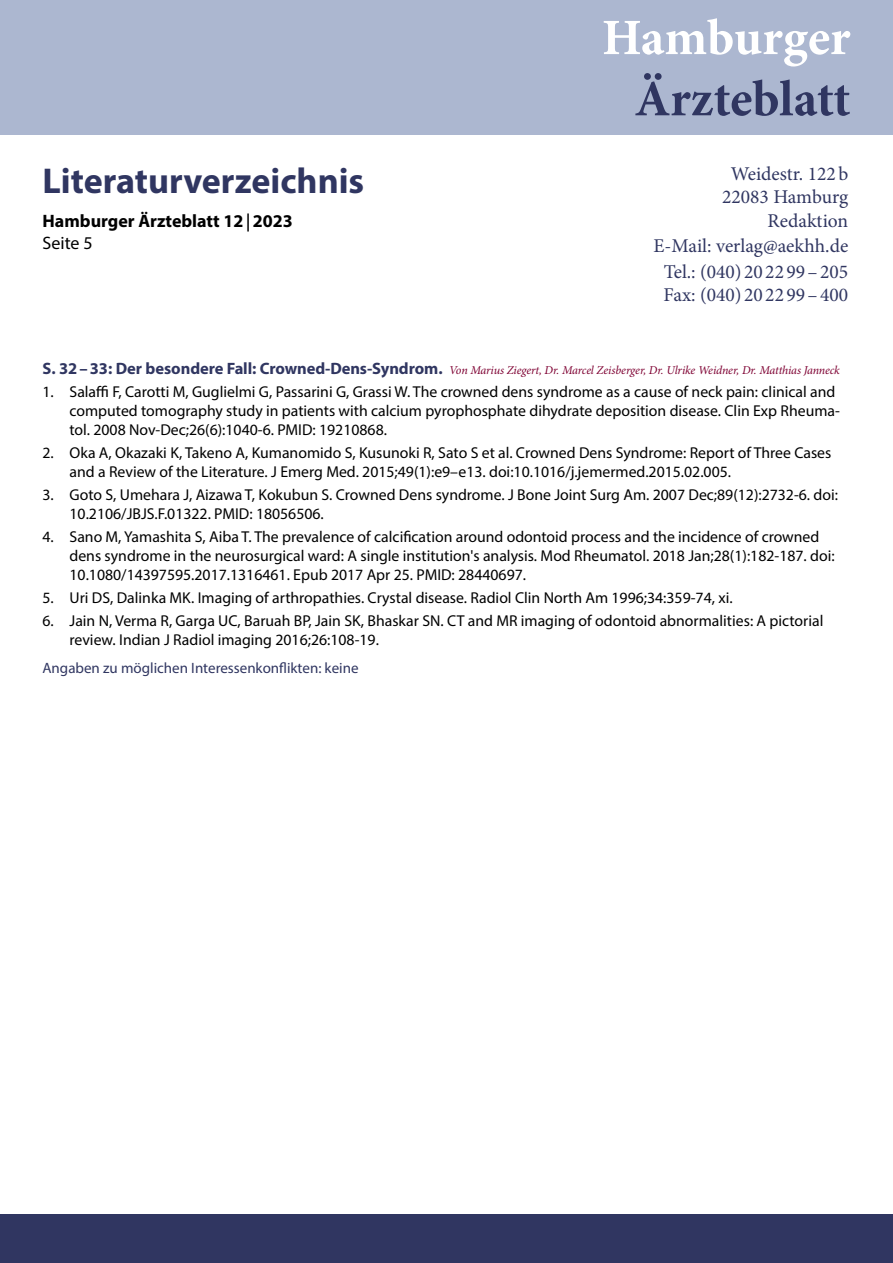
<style>
.page{position:relative;width:893px;height:1263px;background:#fff}
.page>*{position:absolute;margin:0;border:0;box-sizing:border-box;transform-origin:0 0}
.t1{font:700 51px "Minion Pro";letter-spacing:-.005em;color:#303661}
.t2{font:700 51px "Minion Pro";letter-spacing:-.005em;color:#fff}
.t3{font:700 36px "Myriad Pro";color:#303661}
.t4{font:19.5px/23.4px "Minion Pro";color:#303661;text-align:right}
.t5{font:700 18px/21.6px "Myriad Pro";color:#000}
.t6{font:15.75px/18.9px "Myriad Pro";color:#000}
.t7{font:15px "Myriad Pro";color:#303661}
.t8{font:italic 12px "Minion Pro";letter-spacing:-.01em;color:#7e0032}
.s1{font-family:"Minion Pro"}
.s2{font-weight:400}
.s3{font-family:"Myriad Pro";font-weight:700;font-style:normal;font-size:16.5px;color:#303661}
</style>
<div class="page">
<div style="left:0;top:1214px;width:893px;height:49px;background:#303661"></div>
<div style="left:0;top:0;width:893px;height:135px;background:#acb7d0"></div>
<h2 class="t3" style="left:43px;top:157px;width:323px">Literaturverzeichnis</h2>
<p class="t5" style="left:43px;top:210px;width:252px">Hamburger Ärzteblatt 12<span class="s1">|</span>2023<br><span class="s2">Seite 5</span></p>
<h1 class="t2" style="left:602px;top:2px;width:250px">Hamburger</h1>
<h1 class="t1" style="left:634px;top:63px;width:217px">Ärzteblatt</h1>
<p class="t4" style="left:722px;top:162px;width:128px">Weidestr. 122b<br>22083 Hamburg<br>Redaktion</p>
<p class="t4" style="left:653px;top:233px;width:196px;line-height:25.5px;text-align:center">E-Mail: verlag@aekhh.de<br>Tel.: (040) 20 22 99–205</p>
<p class="t4" style="left:664px;top:283px;width:186px">Fax: (040) 20 22 99–400</p>
<p class="t8" style="left:43px;top:362px;width:799px"><span class="s3">S. 32–33: Der besondere Fall: Crowned-Dens-Syndrom.</span> Von Marius Ziegert, Dr. Marcel Zeisberger, Dr. Ulrike Weidner, Dr. Matthias Janneck</p>
<p class="t6" style="left:70px;top:382px;width:772px;text-indent:-27px">1. Salaffi F, Carotti M, Guglielmi G, Passarini G, Grassi W. The crowned dens syndrome as a cause of neck pain: clinical and computed tomography study in patients with calcium pyrophosphate dihydrate deposition disease. Clin Exp Rheuma&shy;tol. 2008 Nov-Dec;26(6):1040-6. PMID: 19210868.</p>
<p class="t6" style="left:70px;top:443px;width:763px;text-indent:-27px">2. Oka A, Okazaki K, Takeno A, Kumanomido S, Kusunoki R, Sato S et al. Crowned Dens Syndrome: Report of Three Cases and a Review of the Literature. J Emerg Med. 2015;49(1):e9–e13. doi:10.1016/j.jemermed.2015.02.005.</p>
<p class="t6" style="left:70px;top:485px;width:770px;text-indent:-27px">3. Goto S, Umehara J, Aizawa T, Kokubun S. Crowned Dens syndrome. J Bone Joint Surg Am. 2007 Dec;89(12):2732-6. doi:<br>10.2106/JBJS.F.01322. PMID: 18056506.</p>
<p class="t6" style="left:70px;top:527px;width:767px;text-indent:-27px">4. Sano M, Yamashita S, Aiba T. The prevalence of calcification around odontoid process and the incidence of crowned dens syndrome in the neurosurgical ward: A single institution's analysis. Mod Rheumatol. 2018 Jan;28(1):182-187. doi:<br>10.1080/14397595.2017.1316461. Epub 2017 Apr 25. PMID: 28440697.</p>
<p class="t6" style="left:43px;top:588px;width:692px">5. Uri DS, Dalinka MK. Imaging of arthropathies. Crystal disease. Radiol Clin North Am 1996;34:359‐74, xi.</p>
<p class="t6" style="left:70px;top:611px;width:755px;text-indent:-27px">6. Jain N, Verma R, Garga UC, Baruah BP, Jain SK, Bhaskar SN. CT and MR imaging of odontoid abnormalities: A pictorial review. Indian J Radiol imaging 2016;26:108-19.</p>
<p class="t7" style="left:43px;top:659px;width:318px">Angaben zu möglichen Interessenkonflikten: keine</p>
</div>
